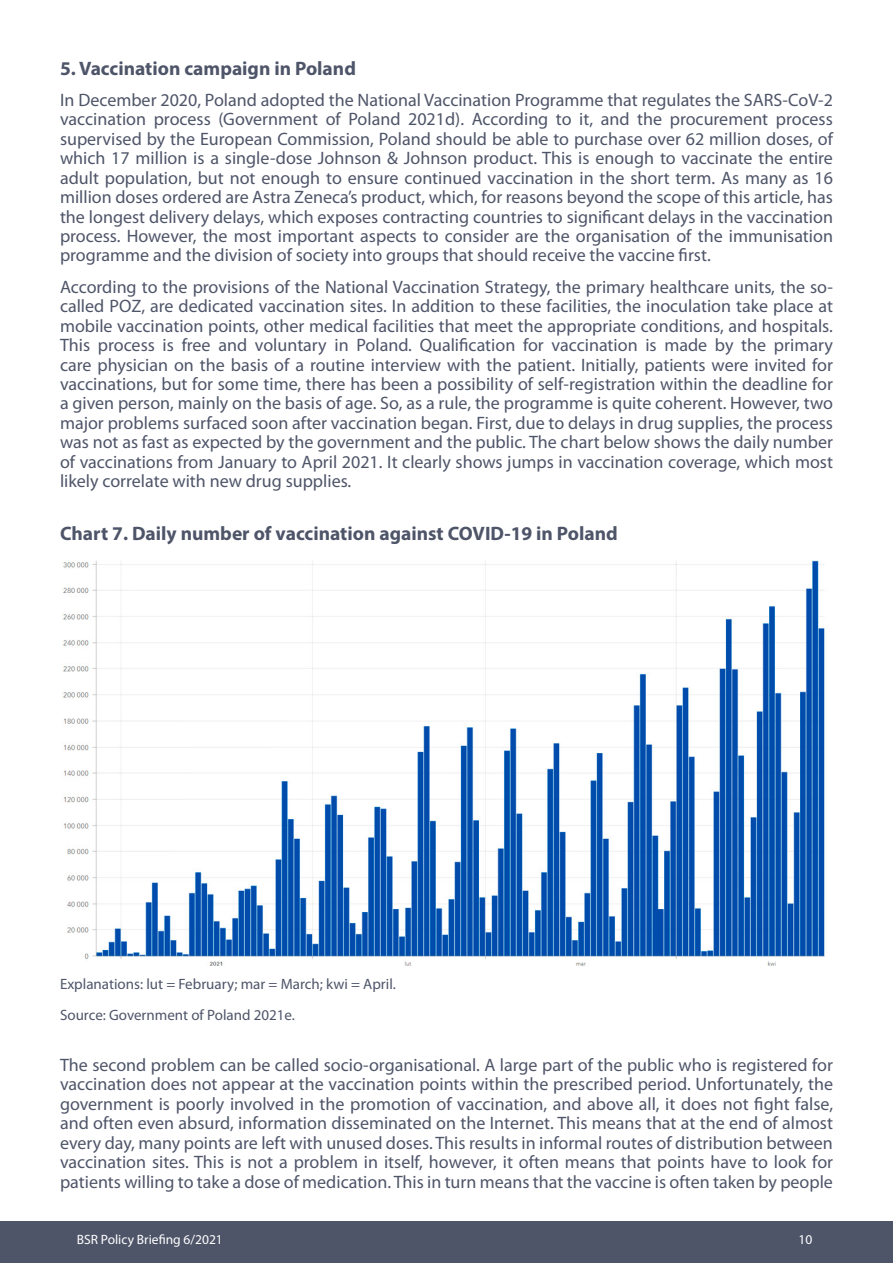
<style>
.page{position:relative;width:893px;height:1263px;background:#fff}
.page>*{position:absolute;margin:0;border:0;box-sizing:border-box;transform-origin:0 0}
.t1{font:700 19.5px "Myriad Pro";color:#4f5569}
.t2{font:18px/19.4px "Myriad Pro";color:#4f5569;text-align:justify}
.t3{font:15px/31.3px "Myriad Pro";color:#4f5569}
.t4{font:13.5px "Myriad Pro";color:#fff}
</style>
<div class="page">
<div style="left:0;top:1221px;width:893px;height:42px;background:#4f5569"></div>
<img style="left:63px;top:560px;width:762px;height:406px">
<p class="t1" style="left:60px;top:55px;width:297px">5. Vaccination campaign in Poland</p>
<p class="t2" style="left:60px;top:91px;width:775px">In December 2020, Poland adopted the National Vaccination Programme that regulates the SARS-CoV-2 vaccination process (Government of Poland 2021d). According to it, and the procurement process supervised by the European Commission, Poland should be able to purchase over 62 million doses, of which 17 million is a single-dose Johnson &amp; Johnson product. This is enough to vaccinate the entire adult population, but not enough to ensure continued vaccination in the short term. As many as 16 million doses ordered are Astra Zeneca’s product, which, for reasons beyond the scope of this article, has the longest delivery delays, which exposes contracting countries to significant delays in the vaccination process. However, the most important aspects to consider are the organisation of the immunisation programme and the division of society into groups that should receive the vaccine first.</p>
<p class="t2" style="left:60px;top:278px;width:775px">According to the provisions of the National Vaccination Strategy, the primary healthcare units, the so&shy;called POZ, are dedicated vaccination sites. In addition to these facilities, the inoculation take place at mobile vaccination points, other medical facilities that meet the appropriate conditions, and hospitals.<br>This process is free and voluntary in Poland. Qualification for vaccination is made by the primary care physician on the basis of a routine interview with the patient. Initially, patients were invited for vaccinations, but for some time, there has been a possibility of self-registration within the deadline for a given person, mainly on the basis of age. So, as a rule, the programme is quite coherent. However, two major problems surfaced soon after vaccination began. First, due to delays in drug supplies, the process was not as fast as expected by the government and the public. The chart below shows the daily number of vaccinations from January to April 2021. It clearly shows jumps in vaccination coverage, which most likely correlate with new drug supplies.</p>
<p class="t1" style="left:60px;top:520px;width:559px">Chart 7. Daily number of vaccination against COVID-19 in Poland</p>
<p class="t3" style="left:60px;top:968px;width:337px">Explanations: lut = February; mar = March; kwi = April.<br>Source: Government of Poland 2021e.</p>
<p class="t2" style="left:60px;top:1056px;width:775px">The second problem can be called socio-organisational. A large part of the public who is registered for vaccination does not appear at the vaccination points within the prescribed period. Unfortunately, the government is poorly involved in the promotion of vaccination, and above all, it does not fight false, and often even absurd, information disseminated on the Internet. This means that at the end of almost every day, many points are left with unused doses. This results in informal routes of distribution between vaccination sites. This is not a problem in itself, however, it often means that points have to look for patients willing to take a dose of medication. This in turn means that the vaccine is often taken by people</p>
<p class="t4" style="left:77px;top:1232px;width:148px">BSR Policy Briefing 6/2021</p>
<p class="t4" style="left:798px;top:1232px;width:15px">10</p>
</div>
